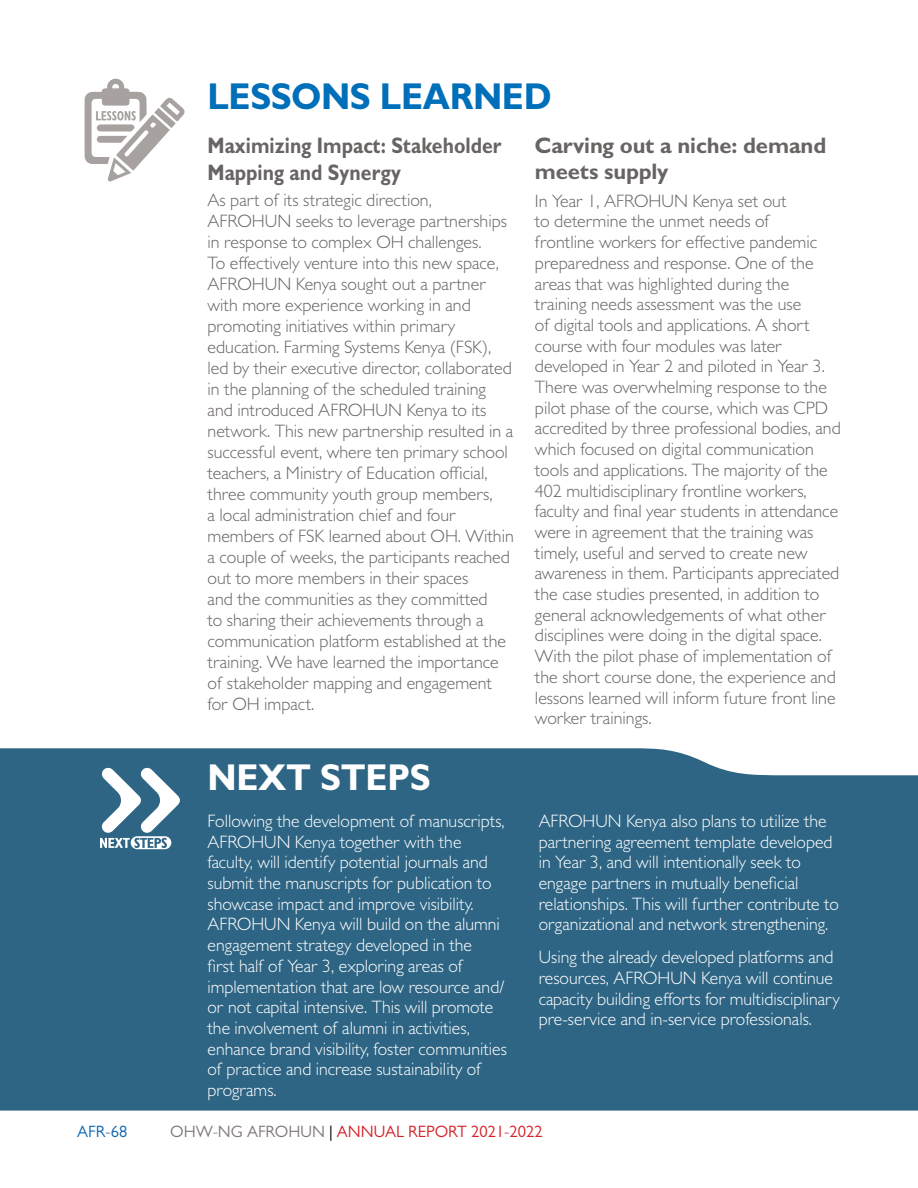
<style>
.page{position:relative;width:918px;height:1188px;background:#fff}
.page>*{position:absolute;margin:0;border:0;box-sizing:border-box;transform-origin:0 0}
.t1{font:700 37.5px "Gill Sans";letter-spacing:-.01em;color:#006fb9;scale:.93 1}
.t2{font:700 37.5px "Gill Sans";letter-spacing:-.01em;color:#fff;scale:.93 1}
.t3{font:700 22.5px/27px "Gill Sans";color:#686463;scale:.86 1}
.t4{font:700 22.5px/25.5px "Gill Sans";color:#686463}
.t5{font:300 18px/20.7px "Gill Sans";color:#686463}
.t6{font:300 18px/20.7px "Gill Sans";color:#fff}
.t7{font:16.5px "Gill Sans";color:#d52229}
.t8{font:16.5px "Gill Sans";color:#1268b3}
.s1{color:#7f7978}
.s2{color:#000}
</style>
<div class="page">
<div style="left:0;top:748px;width:917px;height:363px;background:#2e6584"></div>
<svg style="left:100px;top:767px;width:81px;height:82px"></svg>
<svg style="left:85px;top:78px;width:100px;height:103px"></svg>
<hr style="left:917px;top:0;width:1px;height:1111px;background:#f2dbc2">
<h1 class="t1" style="left:208px;top:73px;width:372px">LESSONS LEARNED</h1>
<p class="t3" style="left:208px;top:131px;width:343px">Maximizing Impact: Stakeholder<br>Mapping and Synergy</p>
<p class="t5" style="left:208px;top:189px;width:308px">As part of its strategic direction, AFROHUN seeks to leverage partnerships in response to complex OH challenges.<br>To effectively venture into this new space, AFROHUN Kenya sought out a partner with more experience working in and promoting initiatives within primary education. Farming Systems Kenya (FSK), led by their executive director, collaborated in the planning of the scheduled training and introduced AFROHUN Kenya to its network. This new partnership resulted in a successful event, where ten primary school teachers, a Ministry of Education official, three community youth group members,<br>a local administration chief and four members of FSK learned about OH. Within a couple of weeks, the participants reached out to more members in their spaces<br>and the communities as they committed<br>to sharing their achievements through a communication platform established at the training. We have learned the importance of stakeholder mapping and engagement for OH impact.</p>
<p class="t4" style="left:535px;top:132px;width:293px">Carving out a niche: demand meets supply</p>
<p class="t5" style="left:535px;top:190px;width:307px">In Year 1, AFROHUN Kenya set out<br>to determine the unmet needs of<br>frontline workers for effective pandemic preparedness and response. One of the areas that was highlighted during the training needs assessment was the use<br>of digital tools and applications. A short course with four modules was later developed in Year 2 and piloted in Year 3.<br>There was overwhelming response to the pilot phase of the course, which was CPD accredited by three professional bodies, and which focused on digital communication tools and applications. The majority of the 402 multidisciplinary frontline workers, faculty and final year students in attendance were in agreement that the training was timely, useful and served to create new awareness in them. Participants appreciated the case studies presented, in addition to general acknowledgements of what other disciplines were doing in the digital space.<br>With the pilot phase of implementation of the short course done, the experience and lessons learned will inform future front line worker trainings.</p>
<h1 class="t2" style="left:208px;top:755px;width:241px">NEXT STEPS</h1>
<p class="t6" style="left:208px;top:810px;width:301px">Following the development of manuscripts, AFROHUN Kenya together with the faculty, will identify potential journals and submit the manuscripts for publication to showcase impact and improve visibility.<br>AFROHUN Kenya will build on the alumni engagement strategy developed in the<br>first half of Year 3, exploring areas of implementation that are low resource and/ or not capital intensive. This will promote the involvement of alumni in activities, enhance brand visibility, foster communities of practice and increase sustainability of programs.</p>
<p class="t6" style="left:539px;top:810px;width:302px">AFROHUN Kenya also plans to utilize the partnering agreement template developed in Year 3, and will intentionally seek to engage partners in mutually beneficial relationships. This will further contribute to organizational and network strengthening.</p>
<p class="t6" style="left:539px;top:946px;width:303px">Using the already developed platforms and resources, AFROHUN Kenya will continue capacity building efforts for multidisciplinary pre-service and in-service professionals.</p>
<p class="t8" style="left:77px;top:1122px;width:52px">AFR-68</p>
<p class="t7" style="left:170px;top:1122px;width:374px"><span class="s1">OHW-NG AFROHUN</span> <span class="s2">|</span> ANNUAL REPORT 2021-2022</p>
</div>
